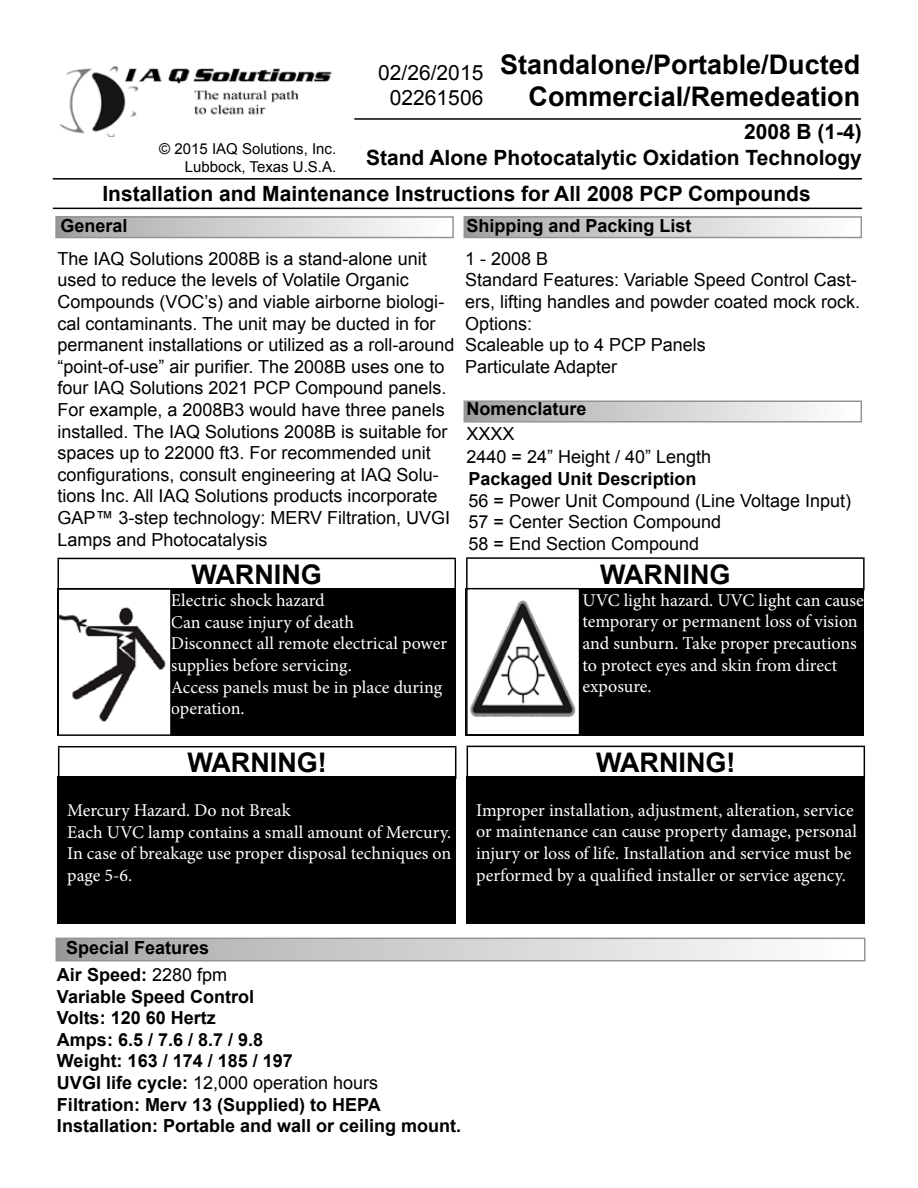
<style>
.page{position:relative;width:918px;height:1188px;background:#fff}
.page>*{position:absolute;margin:0;border:0;box-sizing:border-box;transform-origin:0 0}
.t1{font:700 27px/32.4px "Arial";color:#000;text-align:right}
.t2{font:700 21px/25.2px "Arial";color:#000;text-align:right}
.t3{font:21px/25.2px "Arial";color:#000;text-align:center}
.t4{font:18px/21.6px "Arial";color:#000}
.t5{font:18px/21.6px "Minion Pro";color:#fff}
.t6{font:700 18px/21.6px "Arial";color:#000;text-align:center}
.t7{font:15px/18px "Arial";color:#000;text-align:right}
.s1{font-weight:400}
</style>
<div class="page">
<img style="left:59px;top:65px;width:273px;height:72px">
<hr style="left:53px;top:178px;width:809px;height:2px;background:#000">
<hr style="left:354px;top:118px;width:507px;height:2px;background:#000">
<hr style="left:53px;top:208px;width:809px;height:1px;background:#000">
<div style="left:56px;top:217px;width:397px;height:21px;background:linear-gradient(to right,#a5a5a6,#fff)"></div>
<div style="left:464px;top:217px;width:397px;height:21px;background:linear-gradient(to right,#a4a5a6,#fff)"></div>
<div style="left:464px;top:401px;width:397px;height:21px;background:linear-gradient(to right,#a4a5a6,#fff)"></div>
<hr style="left:57px;top:558px;width:399px;height:1px;background:#000">
<hr style="left:57px;top:559px;width:2px;height:30px;background:#000">
<hr style="left:454px;top:559px;width:2px;height:30px;background:#000">
<div style="left:57px;top:588px;width:399px;height:148px;background:#000"></div>
<div style="left:58px;top:589px;width:113px;height:146px;background:#fff"></div>
<img style="left:60px;top:607px;width:106px;height:115px">
<div style="left:57px;top:588px;width:115px;height:148px;border:2px solid #000"></div>
<hr style="left:466px;top:557px;width:399px;height:2px;background:#000">
<hr style="left:466px;top:559px;width:2px;height:30px;background:#000">
<hr style="left:863px;top:559px;width:2px;height:30px;background:#000">
<hr style="left:466px;top:589px;width:399px;height:1px;background:#000">
<div style="left:466px;top:588px;width:398px;height:148px;background:#000"></div>
<img style="left:469px;top:591px;width:108px;height:140px">
<div style="left:466px;top:588px;width:114px;height:148px;border:2px solid #000"></div>
<hr style="left:58px;top:746px;width:398px;height:1px;background:#000">
<hr style="left:58px;top:747px;width:1px;height:31px;background:#000">
<hr style="left:455px;top:747px;width:1px;height:31px;background:#000">
<div style="left:57px;top:777px;width:399px;height:147px;background:#000"></div>
<hr style="left:467px;top:746px;width:398px;height:1px;background:#000">
<hr style="left:467px;top:747px;width:1px;height:30px;background:#000">
<hr style="left:864px;top:747px;width:1px;height:30px;background:#000">
<div style="left:466px;top:776px;width:399px;height:148px;background:#000"></div>
<div style="left:56px;top:938px;width:809px;height:23px;background:linear-gradient(to right,#a4a5a6,#fff)"></div>
<h1 class="t1" style="left:500px;top:49px;width:362px">Standalone/Portable/Ducted<br>Commercial/Remedeation</h1>
<p class="t2" style="left:366px;top:120px;width:497px">2008 B (1-4)<br>Stand Alone Photocatalytic Oxidation Technology</p>
<p class="t2" style="left:102px;top:181px;width:710px">Installation and Maintenance Instructions for All 2008 PCP Compounds</p>
<p class="t3" style="left:378px;top:60px;width:107px">02/26/2015<br>02261506</p>
<p class="t7" style="left:159px;top:140px;width:178px">© 2015 IAQ Solutions, Inc.<br>Lubbock, Texas U.S.A.</p>
<p class="t6" style="left:61px;top:216px;width:69px">General</p>
<p class="t4" style="left:57px;top:248px;width:399px">The IAQ Solutions 2008B is a stand-alone unit used to reduce the levels of Volatile Organic Compounds (VOC’s) and viable airborne biologi&shy;cal contaminants. The unit may be ducted in for permanent installations or utilized as a roll-around “point-of-use” air purifier. The 2008B uses one to four IAQ Solutions 2021 PCP Compound panels.<br>For example, a 2008B3 would have three panels installed. The IAQ Solutions 2008B is suitable for spaces up to 22000 ft3. For recommended unit configurations, consult engineering at IAQ Solu&shy;tions Inc. All IAQ Solutions products incorporate GAP™ 3-step technology: MERV Filtration, UVGI Lamps and Photocatalysis</p>
<h1 class="t1" style="left:191px;top:559px;width:132px">WARNING</h1>
<p class="t5" style="left:171px;top:590px;width:278px">Electric shock hazard<br>Can cause injury of death<br>Disconnect all remote electrical power supplies before servicing.<br>Access panels must be in place during operation.</p>
<p class="t6" style="left:467px;top:216px;width:227px">Shipping and Packing List</p>
<p class="t4" style="left:465px;top:248px;width:397px">1 - 2008 B<br>Standard Features: Variable Speed Control Cast&shy;ers, lifting handles and powder coated mock rock.<br>Options:<br>Scaleable up to 4 PCP Panels<br>Particulate Adapter</p>
<p class="t6" style="left:467px;top:399px;width:122px">Nomenclature</p>
<p class="t4" style="left:467px;top:446px;width:246px">2440 = 24” Height / 40” Length</p>
<p class="t6" style="left:469px;top:469px;width:230px">Packaged Unit Description</p>
<p class="t4" style="left:469px;top:490px;width:384px">56 = Power Unit Compound (Line Voltage Input)<br>57 = Center Section Compound<br>58 = End Section Compound</p>
<p class="t4" style="left:467px;top:423px;width:50px">XXXX</p>
<h1 class="t1" style="left:600px;top:559px;width:132px">WARNING</h1>
<p class="t5" style="left:582px;top:589px;width:283px">UVC light hazard. UVC light can cause temporary or permanent loss of vision and sunburn. Take proper precautions to protect eyes and skin from direct exposure.</p>
<h1 class="t1" style="left:187px;top:748px;width:141px">WARNING!</h1>
<p class="t5" style="left:67px;top:800px;width:386px">Mercury Hazard. Do not Break<br>Each UVC lamp contains a small amount of Mercury.<br>In case of breakage use proper disposal techniques on page 5-6.</p>
<h1 class="t1" style="left:596px;top:747px;width:141px">WARNING!</h1>
<p class="t5" style="left:476px;top:799px;width:383px">Improper installation, adjustment, alteration, service or maintenance can cause property damage, personal injury or loss of life. Installation and service must be performed by a qualified installer or service agency.</p>
<p class="t6" style="left:57px;top:935px;width:172px;line-height:27px">Special Features<br>Air Speed: <span class="s1">2280 fpm</span></p>
<p class="t6" style="left:57px;top:986px;width:406px;text-align:left">Variable Speed Control<br>Volts: 120 60 Hertz<br>Amps: 6.5 / 7.6 / 8.7 / 9.8<br>Weight: 163 / 174 / 185 / 197<br>UVGI life cycle: <span class="s1">12,000 operation hours<br></span>Filtration: Merv 13 (Supplied) to HEPA<br>Installation: Portable and wall or ceiling mount.</p>
</div>
